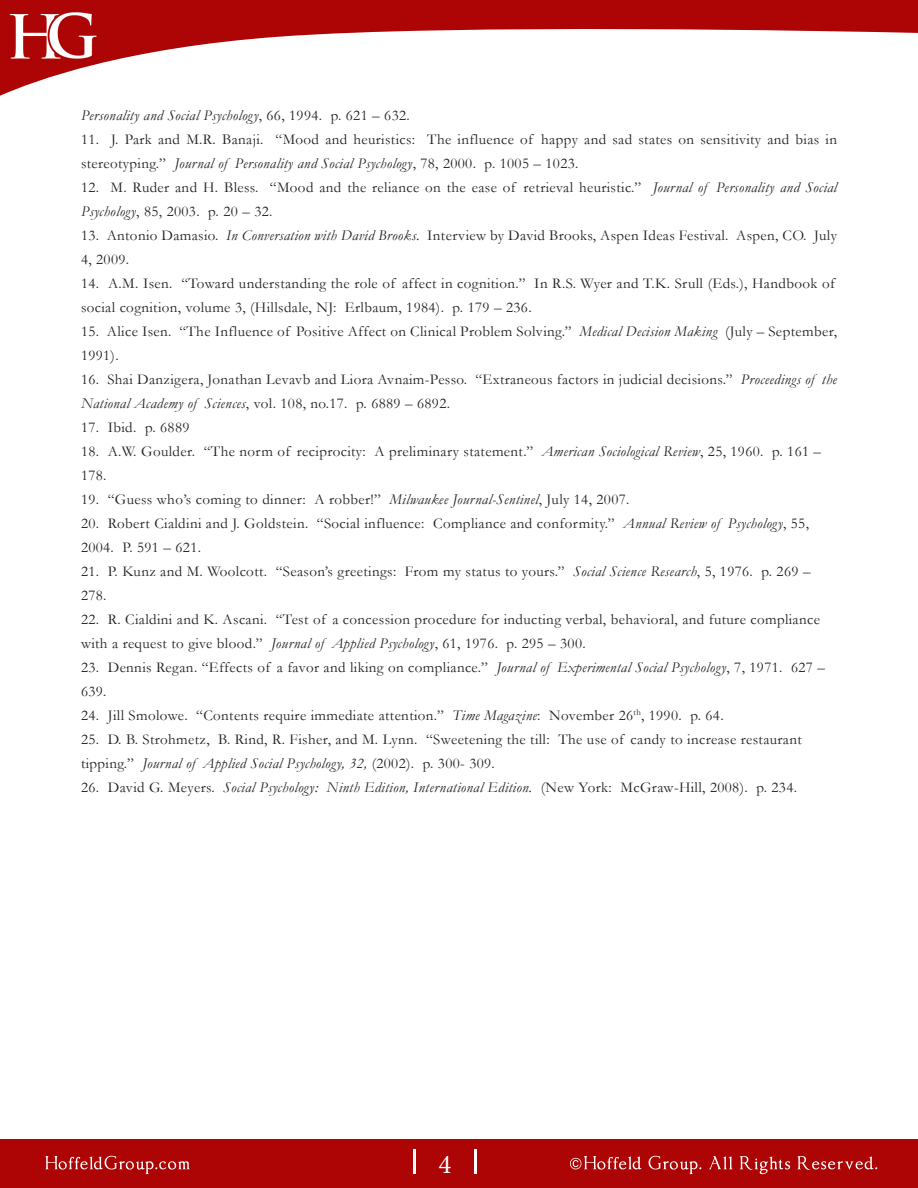
<style>
.page{position:relative;width:918px;height:1188px;background:#fff}
.page>*{position:absolute;margin:0;border:0;box-sizing:border-box;transform-origin:0 0}
.t1{font:27px "Minion Pro";color:#fff}
.Endnote_Text{font:15px/24px "Garamond";letter-spacing:.025em;color:#231f20}
.Endnote_Text-2{font:italic 15px "Garamond";letter-spacing:.025em;color:#231f20}
.s1{font-style:normal}
.s2{font-style:italic}
</style>
<div class="page">
<div style="left:0;top:1140px;width:918px;height:48px;background:#ad0505"></div>
<img style="left:584px;top:1156px;width:137px;height:13px">
<img style="left:475px;top:1149px;width:2px;height:24px">
<img style="left:414px;top:1149px;width:2px;height:24px">
<img style="left:45px;top:1156px;width:72px;height:13px">
<img style="left:0;top:0;width:918px;height:96px">
<p class="Endnote_Text-2" style="left:81px;top:105px;width:330px">Personality and Social Psychology<span class="s1">, 66, 1994. p. 621 – 632.</span></p>
<p class="Endnote_Text" style="left:81px;top:127px;width:758px">11. J. Park and M.R. Banaji. “Mood and heuristics: The influence of happy and sad states on sensitivity and bias in stereotyping.” <span class="s2">Journal of Personality and Social Psychology</span>, 78, 2000. p. 1005 – 1023.</p>
<p class="Endnote_Text" style="left:81px;top:175px;width:757px">12. M. Ruder and H. Bless. “Mood and the reliance on the ease of retrieval heuristic.” <span class="s2">Journal of Personality and Social<br>Psychology</span>, 85, 2003. p. 20 – 32.</p>
<p class="Endnote_Text" style="left:81px;top:223px;width:757px">13. Antonio Damasio. <span class="s2">In Conversation with David Brooks.</span> Interview by David Brooks, Aspen Ideas Festival. Aspen, CO. July<br>4, 2009.</p>
<p class="Endnote_Text" style="left:81px;top:271px;width:755px">14. A.M. Isen. “Toward understanding the role of affect in cognition.” In R.S. Wyer and T.K. Srull (Eds.), Handbook of social cognition, volume 3, (Hillsdale, NJ: Erlbaum, 1984). p. 179 – 236.</p>
<p class="Endnote_Text" style="left:81px;top:319px;width:758px">15. Alice Isen. “The Influence of Positive Affect on Clinical Problem Solving.” <span class="s2">Medical Decision Making</span> (July – September,<br>1991).</p>
<p class="Endnote_Text" style="left:81px;top:367px;width:758px">16. Shai Danzigera, Jonathan Levavb and Liora Avnaim-Pesso. “Extraneous factors in judicial decisions.” <span class="s2">Proceedings of the<br>National Academy of Sciences</span>, vol. 108, no.17. p. 6889 – 6892.</p>
<p class="Endnote_Text" style="left:81px;top:415px;width:110px">17. Ibid. p. 6889</p>
<p class="Endnote_Text" style="left:81px;top:439px;width:742px">18. A.W. Goulder. “The norm of reciprocity: A preliminary statement.” <span class="s2">American Sociological Review</span>, 25, 1960. p. 161 –<br>178.</p>
<p class="Endnote_Text" style="left:81px;top:487px;width:550px">19. “Guess who’s coming to dinner: A robber!” <span class="s2">Milwaukee Journal-Sentinel</span>, July 14, 2007.</p>
<p class="Endnote_Text" style="left:81px;top:511px;width:729px">20. Robert Cialdini and J. Goldstein. “Social influence: Compliance and conformity.” <span class="s2">Annual Review of Psychology</span>, 55,<br>2004. P. 591 – 621.</p>
<p class="Endnote_Text" style="left:81px;top:559px;width:731px">21. P. Kunz and M. Woolcott. “Season’s greetings: From my status to yours.” <span class="s2">Social Science Research</span>, 5, 1976. p. 269 –<br>278.</p>
<p class="Endnote_Text" style="left:81px;top:607px;width:741px">22. R. Cialdini and K. Ascani. “Test of a concession procedure for inducting verbal, behavioral, and future compliance with a request to give blood.” <span class="s2">Journal of Applied Psychology</span>, 61, 1976. p. 295 – 300.</p>
<p class="Endnote_Text" style="left:81px;top:655px;width:745px">23. Dennis Regan. “Effects of a favor and liking on compliance.” <span class="s2">Journal of Experimental Social Psychology</span>, 7, 1971. 627 –<br>639.</p>
<p class="Endnote_Text" style="left:81px;top:703px;width:644px">24. Jill Smolowe. “Contents require immediate attention.” <span class="s2">Time Magazine</span>: November 26<sup>th</sup>, 1990. p. 64.</p>
<p class="Endnote_Text" style="left:81px;top:727px;width:722px">25. D. B. Strohmetz, B. Rind, R. Fisher, and M. Lynn. “Sweetening the till: The use of candy to increase restaurant tipping.” <span class="s2">Journal of Applied Social Psychology, 32,</span> (2002). p. 300- 309.</p>
<p class="Endnote_Text-2" style="left:81px;top:777px;width:718px"><span class="s1">26. David G. Meyers.</span> Social Psychology: Ninth Edition, International Edition. <span class="s1">(New York: McGraw-Hill, 2008). p. 234.</span></p>
<p class="t1" style="left:438px;top:1146px;width:14px">4</p>
</div>
